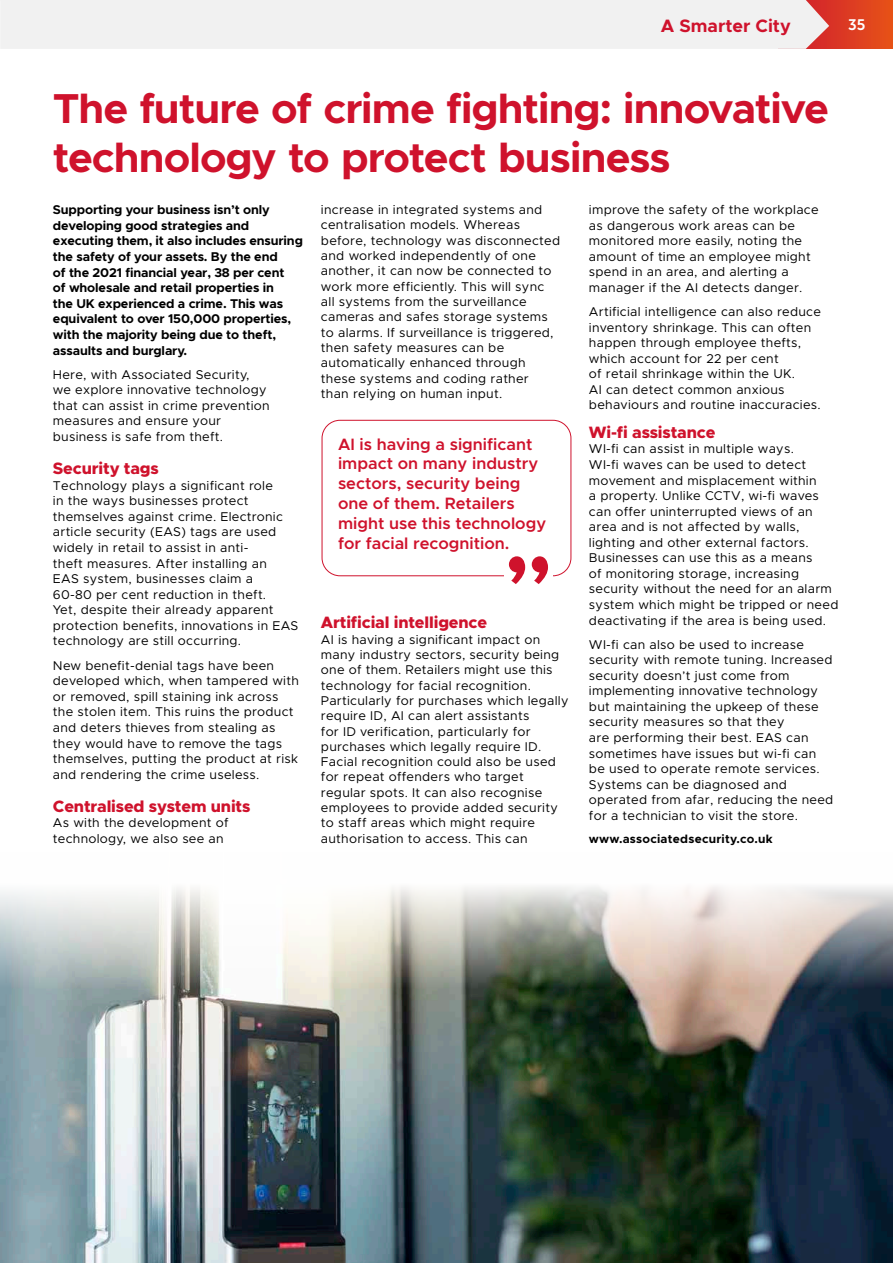
<style>
.page{position:relative;width:893px;height:1263px;background:#fff}
.page>*{position:absolute;margin:0;border:0;box-sizing:border-box;transform-origin:0 0}
.t1{font:700 42px/49.5px "Metropolis";letter-spacing:-.025em;color:#cf122c}
.t2{font:700 18px "Metropolis";color:#cf122c}
.t3{font:600 16.5px/19.8px "Metropolis";color:#cf122c}
.t4{font:800 16.5px "Metropolis";letter-spacing:-.01em;color:#cf122c}
.t5{font:15.15px "Museo Sans 700";color:#fff}
.t6{font:12.75px/15.6px "Metropolis";letter-spacing:.02em;color:#000}
.t7{font:700 12.75px/15.6px "Metropolis";letter-spacing:-.01em;color:#000}
.t8{font:700 12px "Metropolis";letter-spacing:.02em;color:#000}
</style>
<div class="page">
<svg style="left:829px;top:0;width:64px;height:49px"></svg>
<hr style="left:0;top:0;width:1px;height:1144px;background:#cc0d61">
<div style="left:0;top:0;width:829px;height:49px;background:#f1f1f1"></div>
<div style="left:322px;top:420px;width:249px;height:156px;border:1px solid #cf122c;border-radius:18px"></div>
<div style="left:505px;top:555px;width:48px;height:35px;background:#fff"></div>
<svg style="left:509px;top:556px;width:39px;height:28px"></svg>
<img style="left:0;top:852px;width:893px;height:411px">
<h2 class="t2" style="left:661px;top:14px;width:132px">A Smarter City</h2>
<p class="t5" style="left:848px;top:16px;width:19px">35</p>
<h1 class="t1" style="left:53px;top:84px;width:777px">The future of crime fighting: innovative technology to protect business</h1>
<p class="t7" style="left:53px;top:202px;width:251px">Supporting your business isn’t only developing good strategies and executing them, it also includes ensuring the safety of your assets. By the end<br>of the 2021 financial year, 38 per cent<br>of wholesale and retail properties in<br>the UK experienced a crime. This was equivalent to over 150,000 properties, with the majority being due to theft, assaults and burglary.</p>
<p class="t6" style="left:53px;top:366px;width:218px">Here, with Associated Security, we explore innovative technology that can assist in crime prevention measures and ensure your business is safe from theft.</p>
<p class="t4" style="left:53px;top:458px;width:107px">Security tags</p>
<p class="t6" style="left:53px;top:477px;width:247px">Technology plays a significant role<br>in the ways businesses protect themselves against crime. Electronic article security (EAS) tags are used widely in retail to assist in anti-<br>theft measures. After installing an<br>EAS system, businesses claim a<br>60-80 per cent reduction in theft.<br>Yet, despite their already apparent protection benefits, innovations in EAS technology are still occurring.</p>
<p class="t6" style="left:53px;top:657px;width:248px">New benefit-denial tags have been developed which, when tampered with or removed, spill staining ink across the stolen item. This ruins the product and deters thieves from stealing as they would have to remove the tags themselves, putting the product at risk and rendering the crime useless.</p>
<p class="t4" style="left:53px;top:795px;width:199px">Centralised system units</p>
<p class="t6" style="left:53px;top:815px;width:177px">As with the development of technology, we also see an</p>
<p class="t6" style="left:589px;top:202px;width:231px">improve the safety of the workplace as dangerous work areas can be monitored more easily, noting the amount of time an employee might spend in an area, and alerting a manager if the AI detects danger.</p>
<p class="t6" style="left:589px;top:304px;width:234px">Artificial intelligence can also reduce inventory shrinkage. This can often happen through employee thefts, which account for 22 per cent<br>of retail shrinkage within the UK.<br>AI can detect common anxious behaviours and routine inaccuracies.</p>
<p class="t4" style="left:589px;top:422px;width:128px">Wi-fi assistance</p>
<p class="t6" style="left:589px;top:441px;width:251px">WI-fi can assist in multiple ways.<br>WI-fi waves can be used to detect movement and misplacement within<br>a property. Unlike CCTV, wi-fi waves can offer uninterrupted views of an area and is not affected by walls, lighting and other external factors.<br>Businesses can use this as a means<br>of monitoring storage, increasing security without the need for an alarm system which might be tripped or need deactivating if the area is being used.</p>
<p class="t6" style="left:589px;top:636px;width:246px">WI-fi can also be used to increase security with remote tuning. Increased security doesn’t just come from implementing innovative technology but maintaining the upkeep of these security measures so that they<br>are performing their best. EAS can sometimes have issues but wi-fi can be used to operate remote services.<br>Systems can be diagnosed and operated from afar, reducing the need for a technician to visit the store.</p>
<p class="t8" style="left:589px;top:831px;width:185px">www.associatedsecurity.co.uk</p>
<p class="t6" style="left:321px;top:202px;width:241px">increase in integrated systems and centralisation models. Whereas before, technology was disconnected and worked independently of one another, it can now be connected to work more efficiently. This will sync all systems from the surveillance cameras and safes storage systems to alarms. If surveillance is triggered, then safety measures can be automatically enhanced through these systems and coding rather<br>than relying on human input.</p>
<p class="t3" style="left:338px;top:434px;width:210px">AI is having a significant impact on many industry sectors, security being one of them. Retailers might use this technology for facial recognition.</p>
<p class="t4" style="left:321px;top:612px;width:168px">Artificial intelligence</p>
<p class="t6" style="left:321px;top:632px;width:249px">AI is having a significant impact on many industry sectors, security being one of them. Retailers might use this technology for facial recognition.<br>Particularly for purchases which legally require ID, AI can alert assistants<br>for ID verification, particularly for purchases which legally require ID.<br>Facial recognition could also be used for repeat offenders who target regular spots. It can also recognise employees to provide added security to staff areas which might require authorisation to access. This can</p>
</div>
